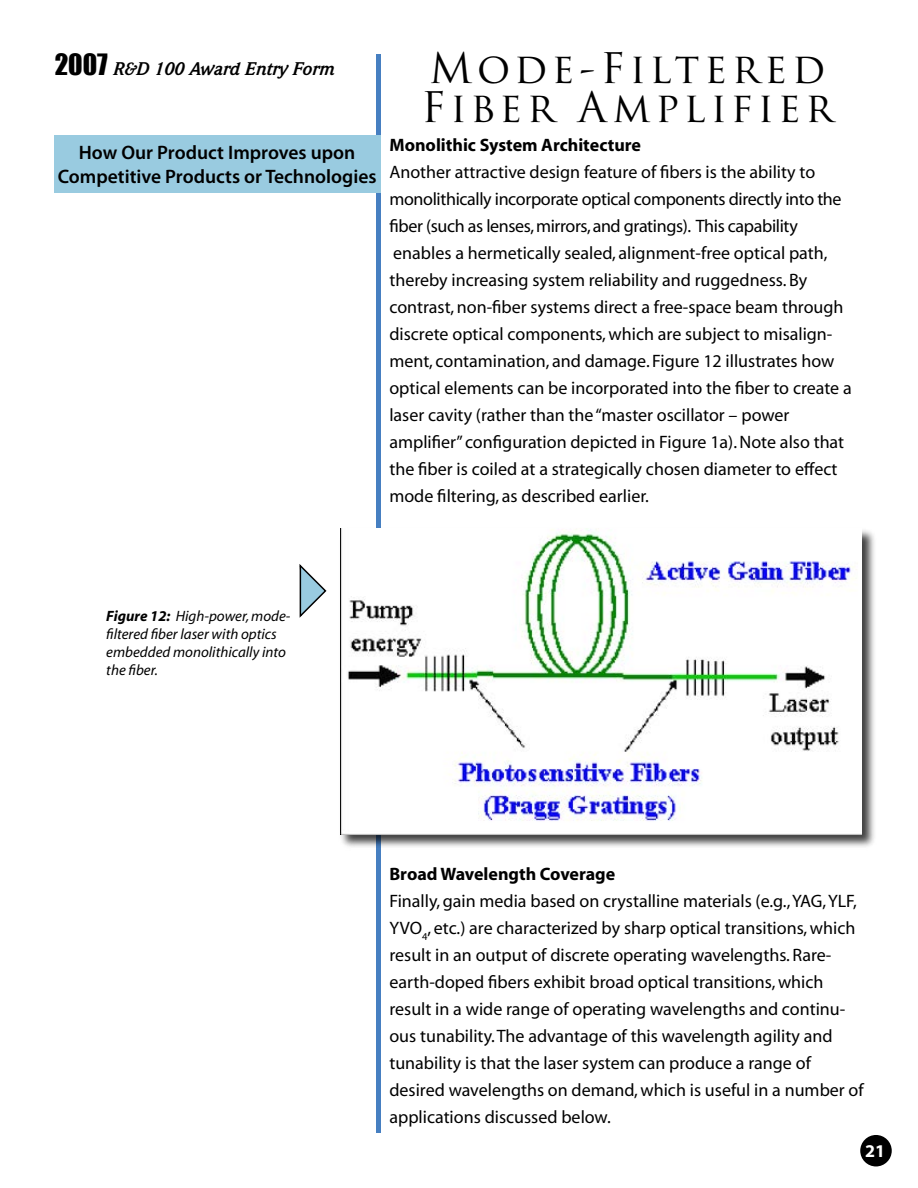
<style>
.page{position:relative;width:918px;height:1188px;background:#fff}
.page>*{position:absolute;margin:0;border:0;box-sizing:border-box;transform-origin:0 0}
.t1{font:41.1px/39px "Trajan Pro";letter-spacing:.12em;color:#000}
.t2{font:600 19.5px/23.4px "Myriad Pro";color:#000;text-align:center}
.t3{font:18px/27px "Myriad";color:#000}
.t4{font:700 18px "Myriad";color:#000}
.t5{font:italic 700 18px "Weidemann Std";color:#000}
.t6{font:700 18px "Myriad";color:#fff}
.t7{font:italic 15px/18px "Myriad";color:#000}
.s1{font-family:"Impact";font-weight:400;font-style:normal;font-size:27px}
.s2{font-weight:700}
</style>
<div class="page">
<div style="left:376px;top:55px;width:5px;height:1078px;background:#467fc1"></div>
<div style="left:860px;top:1135px;width:32px;height:31px;background:#000;border-radius:50%"></div>
<div style="left:339px;top:527px;width:538px;height:324px;background:#000;opacity:.75"></div>
<img style="left:340px;top:529px;width:522px;height:306px">
<svg style="left:299px;top:564px;width:28px;height:54px"></svg>
<div style="left:54px;top:135px;width:326px;height:58px;background:#99cbe0"></div>
<p class="t5" style="left:55px;top:58px;width:280px"><span class="s1">2007</span> R&amp;D 100 Award Entry Form</p>
<h1 class="t1" style="left:421px;top:49px;width:413px">Mode-Filtered<br>Fiber Amplifier</h1>
<p class="t2" style="left:58px;top:141px;width:320px">How Our Product Improves upon<br>Competitive Products or Technologies</p>
<p class="t4" style="left:389px;top:135px;width:253px">Monolithic System Architecture</p>
<p class="t3" style="left:389px;top:159px;width:464px">Another attractive design feature of fibers is the ability to monolithically incorporate optical components directly into the fiber (such as lenses, mirrors, and gratings). This capability enables a hermetically sealed, alignment-free optical path, thereby increasing system reliability and ruggedness. By contrast, non-fiber systems direct a free-space beam through discrete optical components, which are subject to misalign&shy;ment, contamination, and damage. Figure 12 illustrates how optical elements can be incorporated into the fiber to create a laser cavity (rather than the “master oscillator – power amplifier” configuration depicted in Figure 1a). Note also that the fiber is coiled at a strategically chosen diameter to effect mode filtering, as described earlier.</p>
<p class="t7" style="left:106px;top:607px;width:186px"><span class="s2">Figure 12:</span> High-power, mode&shy;filtered fiber laser with optics embedded monolithically into the fiber.</p>
<p class="t4" style="left:389px;top:864px;width:227px">Broad Wavelength Coverage</p>
<p class="t3" style="left:389px;top:888px;width:476px">Finally, gain media based on crystalline materials (e.g., YAG, YLF, YVO<sub>4</sub>, etc.) are characterized by sharp optical transitions, which result in an output of discrete operating wavelengths. Rare&shy;earth-doped fibers exhibit broad optical transitions, which result in a wide range of operating wavelengths and continu&shy;ous tunability. The advantage of this wavelength agility and tunability is that the laser system can produce a range of desired wavelengths on demand, which is useful in a number of applications discussed below.</p>
<p class="t6" style="left:865px;top:1142px;width:10px">21</p>
</div>
